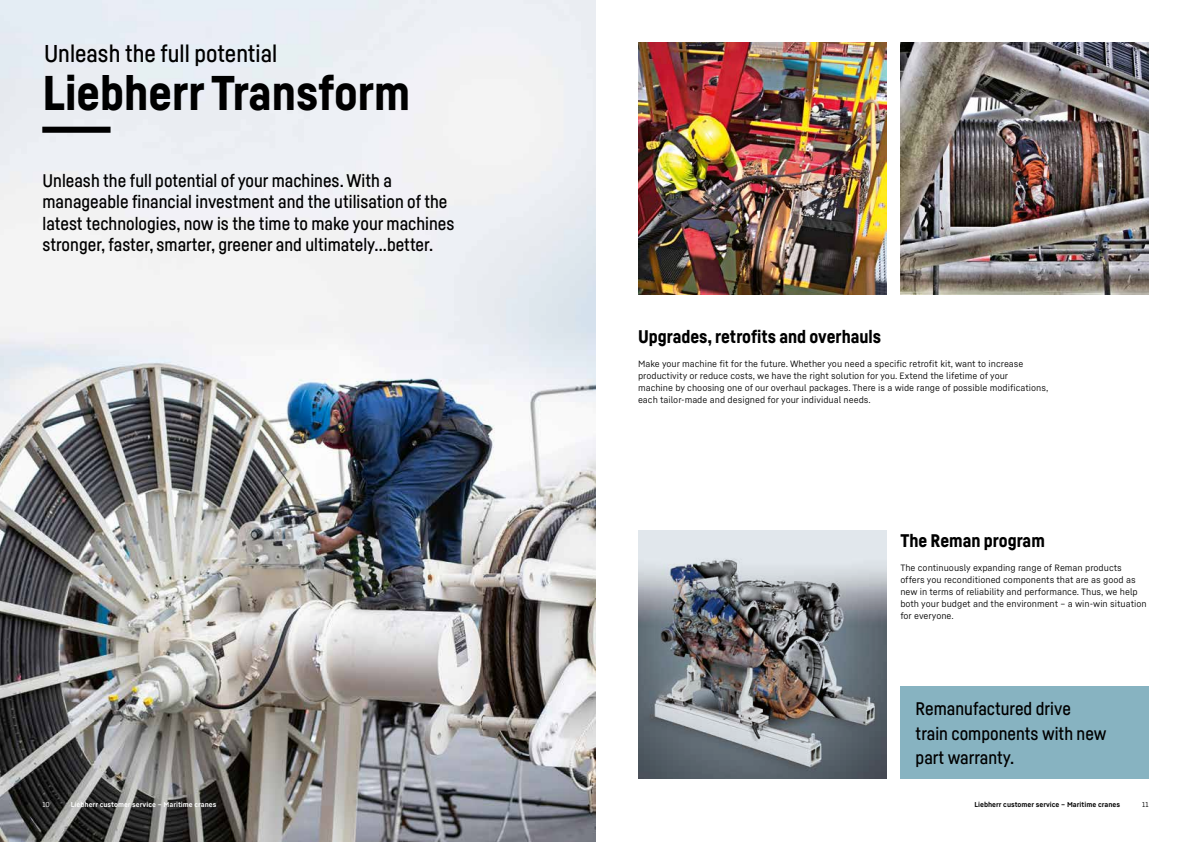
<style>
.page{position:relative;width:1191px;height:842px;background:#fff}
.page>*{position:absolute;margin:0;border:0;box-sizing:border-box;transform-origin:0 0}
.t1{font:900 48px/48px "Liebherr Head";color:#000}
.t2{font:24px "Liebherr Head";color:#000}
.t3{font:18px/21.6px "Liebherr Head";color:#000}
.t4{font:900 18px "Liebherr Head";color:#000}
.t5{font:9px/12px "Liebherr Text";color:#000}
.t6{font:700 7px "Liebherr Text";color:#000}
.t7{font:700 7px "Liebherr Text";color:#fff}
.t8{font:7px "Liebherr Text";color:#fff}
.t9{font:7px "Liebherr Text";color:#000}
</style>
<div class="page">
<img style="left:0;top:0;width:595px;height:842px">
<img style="left:638px;top:43px;width:248px;height:252px">
<img style="left:900px;top:43px;width:248px;height:252px">
<img style="left:638px;top:530px;width:248px;height:248px">
<div style="left:900px;top:686px;width:248px;height:92px;background:#87b3c1"></div>
<h2 class="t2" style="left:44px;top:39px;width:235px">Unleash the full potential</h2>
<h1 class="t1" style="left:43px;top:68px;width:369px">Liebherr Transform ---</h1>
<h3 class="t3" style="left:43px;top:169px;width:413px">Unleash the full potential of your machines. With a manageable financial investment and the utilisation of the latest technologies, now is the time to make your machines stronger, faster, smarter, greener and ultimately...better.</h3>
<h3 class="t4" style="left:638px;top:325px;width:245px">Upgrades, retrofits and overhauls</h3>
<p class="t5" style="left:638px;top:357px;width:412px">Make your machine fit for the future. Whether you need a specific retrofit kit, want to increase productivity or reduce costs, we have the right solution for you. Extend the lifetime of your<br>machine by choosing one of our overhaul packages. There is a wide range of possible modifications, each tailor-made and designed for your individual needs.</p>
<h3 class="t4" style="left:900px;top:529px;width:146px">The Reman program</h3>
<p class="t5" style="left:900px;top:561px;width:248px">The continuously expanding range of Reman products offers you reconditioned components that are as good as new in terms of reliability and performance. Thus, we help both your budget and the environment – a win-win situation for everyone.</p>
<h3 class="t3" style="left:915px;top:696px;width:192px;line-height:24.5px">Remanufactured drive train components with new part warranty.</h3>
<p class="t8" style="left:43px;top:800px;width:9px">10</p>
<p class="t7" style="left:71px;top:799px;width:147px">Liebherr customer service – Maritime cranes</p>
<p class="t9" style="left:1142px;top:799px;width:8px">11</p>
<p class="t6" style="left:974px;top:799px;width:147px">Liebherr customer service – Maritime cranes</p>
</div>
